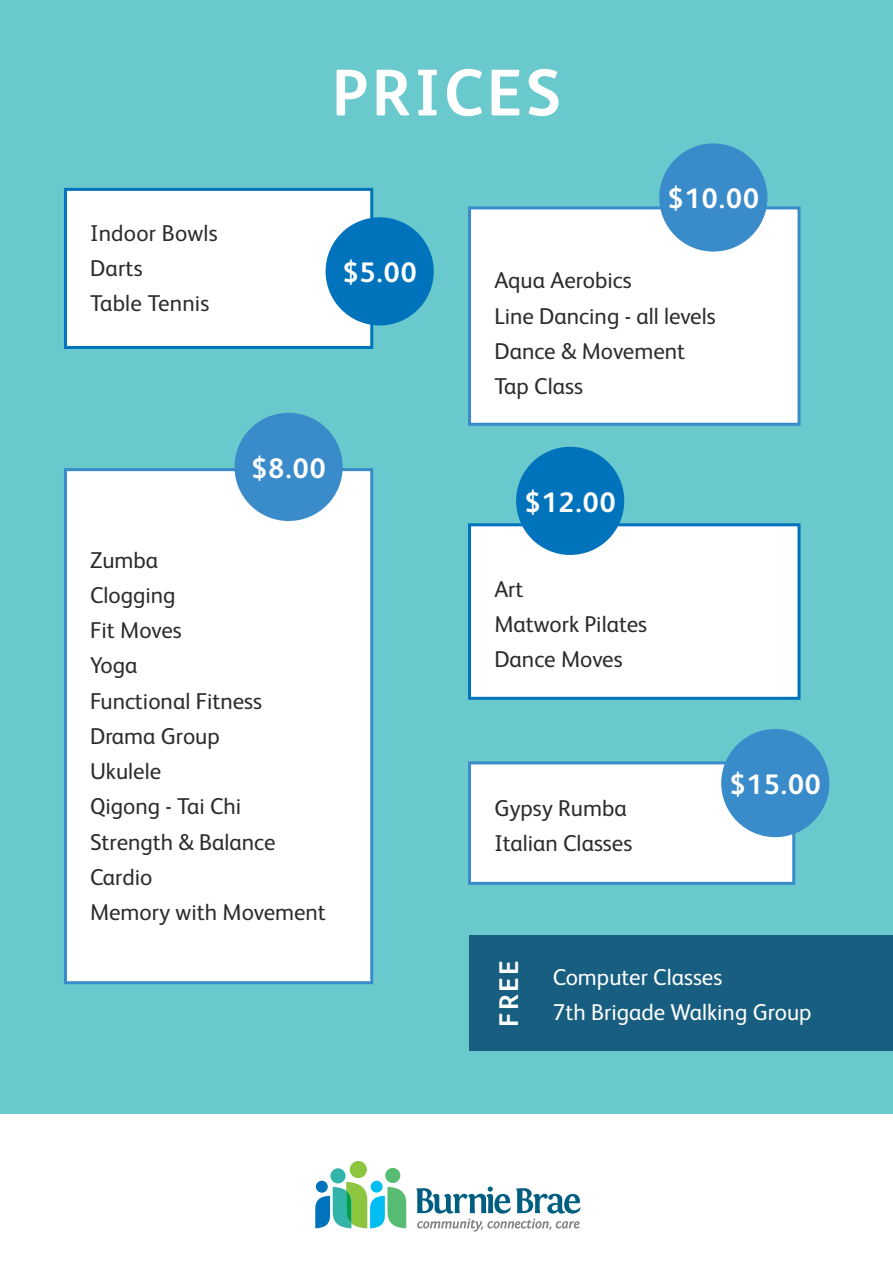
<style>
.page{position:relative;width:893px;height:1263px;background:#6ac9cd}
.page>*{position:absolute;margin:0;border:0;box-sizing:border-box;transform-origin:0 0}
.t1{font:700 66px "FS Albert";letter-spacing:.05em;color:#fff}
.t2{font:700 28.2px "FS Albert";letter-spacing:.04em;color:#fff}
.t3{font:700 27px "FS Albert";color:#fff}
.t4{font:22.95px/35.2px "FS Albert";color:#2e2b2c}
.t5{font:22.95px "FS Albert";color:#fff}
</style>
<div class="page">
<div style="left:0;top:1115px;width:893px;height:148px;background:#fff"></div>
<div style="left:64px;top:188px;width:309px;height:161px;background:#fff;border:3px solid #0073bc"></div>
<div style="left:326px;top:217px;width:108px;height:108px;background:#0073bc;border-radius:50%"></div>
<div style="left:468px;top:206px;width:332px;height:220px;background:#fff;border:3px solid #3a8bca"></div>
<div style="left:659px;top:143px;width:108px;height:109px;background:#3a8bca;border-radius:50%"></div>
<div style="left:64px;top:468px;width:309px;height:516px;background:#fff;border:3px solid #3a8bca"></div>
<div style="left:234px;top:413px;width:109px;height:108px;background:#3a8bca;border-radius:50%"></div>
<div style="left:468px;top:523px;width:332px;height:177px;background:#fff;border:3px solid #0073bc"></div>
<div style="left:516px;top:447px;width:108px;height:108px;background:#0073bc;border-radius:50%"></div>
<div style="left:468px;top:761px;width:327px;height:124px;background:#fff;border:3px solid #3a8bca"></div>
<div style="left:721px;top:729px;width:108px;height:108px;background:#3a8bca;border-radius:50%"></div>
<svg style="left:416px;top:1186px;width:164px;height:46px"></svg>
<div style="left:385px;top:1168px;width:15px;height:15px;background:#57bc71;border-radius:50%"></div>
<div style="left:330px;top:1168px;width:16px;height:15px;background:#32b4a9;border-radius:50%"></div>
<div style="left:350px;top:1161px;width:17px;height:17px;background:#8bc63e;border-radius:50%"></div>
<svg style="left:315px;top:1182px;width:91px;height:46px"></svg>
<div style="left:469px;top:936px;width:424px;height:115px;background:#175e80"></div>
<h1 class="t1" style="left:332px;top:55px;width:231px">PRICES</h1>
<p class="t4" style="left:90px;top:215px;width:129px">Indoor Bowls<br>Darts<br>Table Tennis</p>
<p class="t2" style="left:343px;top:256px;width:75px">$5.00</p>
<p class="t2" style="left:252px;top:452px;width:75px">$8.00</p>
<p class="t4" style="left:90px;top:542px;width:237px">Zumba<br>Clogging<br>Fit Moves<br>Yoga<br>Functional Fitness<br>Drama Group<br>Ukulele<br>Qigong - Tai Chi<br>Strength &amp; Balance<br>Cardio<br>Memory with Movement</p>
<p class="t2" style="left:668px;top:182px;width:92px">$10.00</p>
<p class="t4" style="left:494px;top:263px;width:223px">Aqua Aerobics<br>Line Dancing - all levels<br>Dance &amp; Movement<br>Tap Class</p>
<p class="t2" style="left:525px;top:486px;width:92px">$12.00</p>
<p class="t4" style="left:494px;top:571px;width:154px">Art<br>Matwork Pilates<br>Dance Moves</p>
<p class="t4" style="left:494px;top:790px;width:139px">Gypsy Rumba<br>Italian Classes</p>
<p class="t2" style="left:730px;top:768px;width:92px">$15.00</p>
<p class="t3" style="left:493px;top:1027px;width:68px;rotate:-90deg">FREE</p>
<p class="t5" style="left:553px;top:963px;width:171px">Computer Classes</p>
<p class="t5" style="left:553px;top:999px;width:260px">7th Brigade Walking Group</p>
</div>
